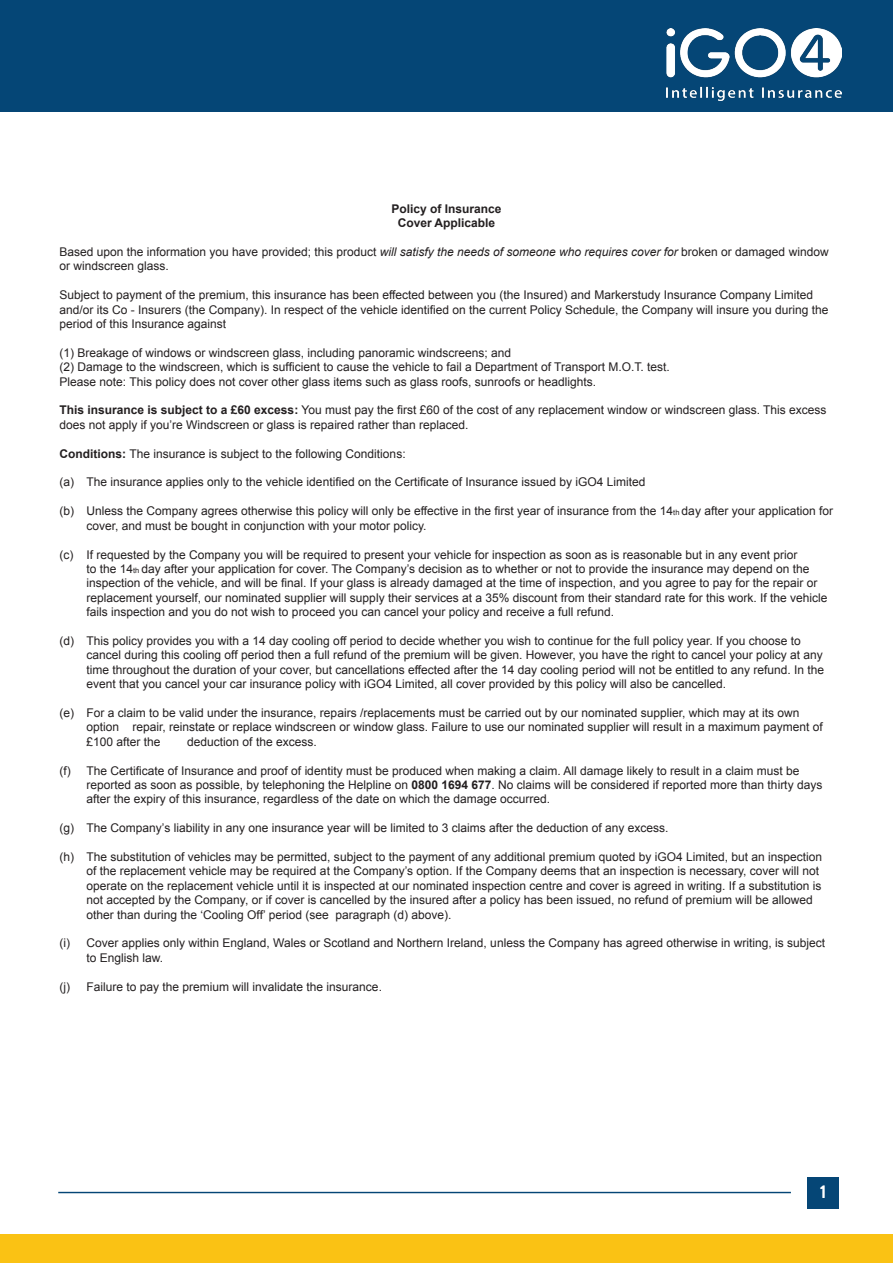
<style>
.page{position:relative;width:893px;height:1263px;background:#fff}
.page>*{position:absolute;margin:0;border:0;box-sizing:border-box;transform-origin:0 0}
.t1{font:700 18px "Brandon Text";color:#fff}
.t2{font:12px/14.4px "Arial";color:#231f20}
.t3{font:700 12px "Arial";color:#231f20}
.s1{font-style:italic}
.s2{font-weight:700}
.s3{font-size:7.5px}
</style>
<div class="page">
<div style="left:0;top:0;width:893px;height:112px;background:#054676"></div>
<img style="left:666px;top:28px;width:175px;height:73px">
<div style="left:0;top:1234px;width:893px;height:29px;background:#fac214"></div>
<div style="left:807px;top:1177px;width:32px;height:32px;background:#054676"></div>
<hr style="left:58px;top:1192px;width:733px;height:1px;background:#054676">
<p class="t3" style="left:391px;top:200px;width:112px">Policy of Insurance</p>
<p class="t3" style="left:398px;top:215px;width:99px">Cover Applicable</p>
<p class="t2" style="left:60px;top:245px;width:771px">Based upon the information you have provided; this product <span class="s1">will satisfy the needs of someone who requires cover for</span> broken or damaged window or windscreen glass.</p>
<p class="t2" style="left:60px;top:288px;width:770px">Subject to payment of the premium, this insurance has been effected between you (the Insured) and Markerstudy Insurance Company Limited and/or its Co - Insurers (the Company). In respect of the vehicle identified on the current Policy Schedule, the Company will insure you during the period of this Insurance against</p>
<p class="t2" style="left:60px;top:345px;width:453px">(1) Breakage of windows or windscreen glass, including panoramic windscreens; and</p>
<p class="t2" style="left:60px;top:360px;width:612px">(2) Damage to the windscreen, which is sufficient to cause the vehicle to fail a Department of Transport M.O.T. test.</p>
<p class="t2" style="left:60px;top:374px;width:538px">Please note: This policy does not cover other glass items such as glass roofs, sunroofs or headlights.</p>
<p class="t2" style="left:60px;top:403px;width:769px"><span class="s2">This insurance is subject to a £60 excess:</span> You must pay the first £60 of the cost of any replacement window or windscreen glass. This excess does not apply if you’re Windscreen or glass is repaired rather than replaced.</p>
<p class="t2" style="left:60px;top:446px;width:348px"><span class="s2">Conditions:</span> The insurance is subject to the following Conditions:</p>
<p class="t2" style="left:60px;top:475px;width:587px">(a) The insurance applies only to the vehicle identified on the Certificate of Insurance issued by iGO4 Limited</p>
<p class="t2" style="left:87px;top:504px;width:748px;text-indent:-27px">(b) Unless the Company agrees otherwise this policy will only be effective in the first year of insurance from the 14<span class="s3">th</span> day after your application for cover, and must be bought in conjunction with your motor policy.</p>
<p class="t2" style="left:87px;top:547px;width:742px;text-indent:-27px">(c) If requested by the Company you will be required to present your vehicle for inspection as soon as is reasonable but in any event prior<br>to the 14<span class="s3">th</span> day after your application for cover. The Company’s decision as to whether or not to provide the insurance may depend on the inspection of the vehicle, and will be final. If your glass is already damaged at the time of inspection, and you agree to pay for the repair or replacement yourself, our nominated supplier will supply their services at a 35% discount from their standard rate for this work. If the vehicle fails inspection and you do not wish to proceed you can cancel your policy and receive a full refund.</p>
<p class="t2" style="left:87px;top:633px;width:739px;text-indent:-27px">(d) This policy provides you with a 14 day cooling off period to decide whether you wish to continue for the full policy year. If you choose to cancel during this cooling off period then a full refund of the premium will be given. However, you have the right to cancel your policy at any time throughout the duration of your cover, but cancellations effected after the 14 day cooling period will not be entitled to any refund. In the event that you cancel your car insurance policy with iGO4 Limited, all cover provided by this policy will also be cancelled.</p>
<p class="t2" style="left:87px;top:705px;width:738px;text-indent:-27px">(e) For a claim to be valid under the insurance, repairs /replacements must be carried out by our nominated supplier, which may at its own option repair, reinstate or replace windscreen or window glass. Failure to use our nominated supplier will result in a maximum payment of £100 after the</p>
<p class="t2" style="left:187px;top:734px;width:131px">deduction of the excess.</p>
<p class="t2" style="left:87px;top:763px;width:737px;text-indent:-27px">(f) The Certificate of Insurance and proof of identity must be produced when making a claim. All damage likely to result in a claim must be reported as soon as possible, by telephoning the Helpline on <span class="s2">0800 1694 677</span>. No claims will be considered if reported more than thirty days after the expiry of this insurance, regardless of the date on which the damage occurred.</p>
<p class="t2" style="left:60px;top:821px;width:611px">(g) The Company’s liability in any one insurance year will be limited to 3 claims after the deduction of any excess.</p>
<p class="t2" style="left:87px;top:849px;width:737px;text-indent:-27px">(h) The substitution of vehicles may be permitted, subject to the payment of any additional premium quoted by iGO4 Limited, but an inspection of the replacement vehicle may be required at the Company’s option. If the Company deems that an inspection is necessary, cover will not operate on the replacement vehicle until it is inspected at our nominated inspection centre and cover is agreed in writing. If a substitution is not accepted by the Company, or if cover is cancelled by the insured after a policy has been issued, no refund of premium will be allowed other than during the ‘Cooling Off’ period (see paragraph (d) above).</p>
<p class="t2" style="left:87px;top:936px;width:740px;text-indent:-27px">(i) Cover applies only within England, Wales or Scotland and Northern Ireland, unless the Company has agreed otherwise in writing, is subject to English law.</p>
<p class="t2" style="left:60px;top:979px;width:324px">(j) Failure to pay the premium will invalidate the insurance.</p>
<h1 class="t1" style="left:820px;top:1179px;width:8px">1</h1>
</div>
